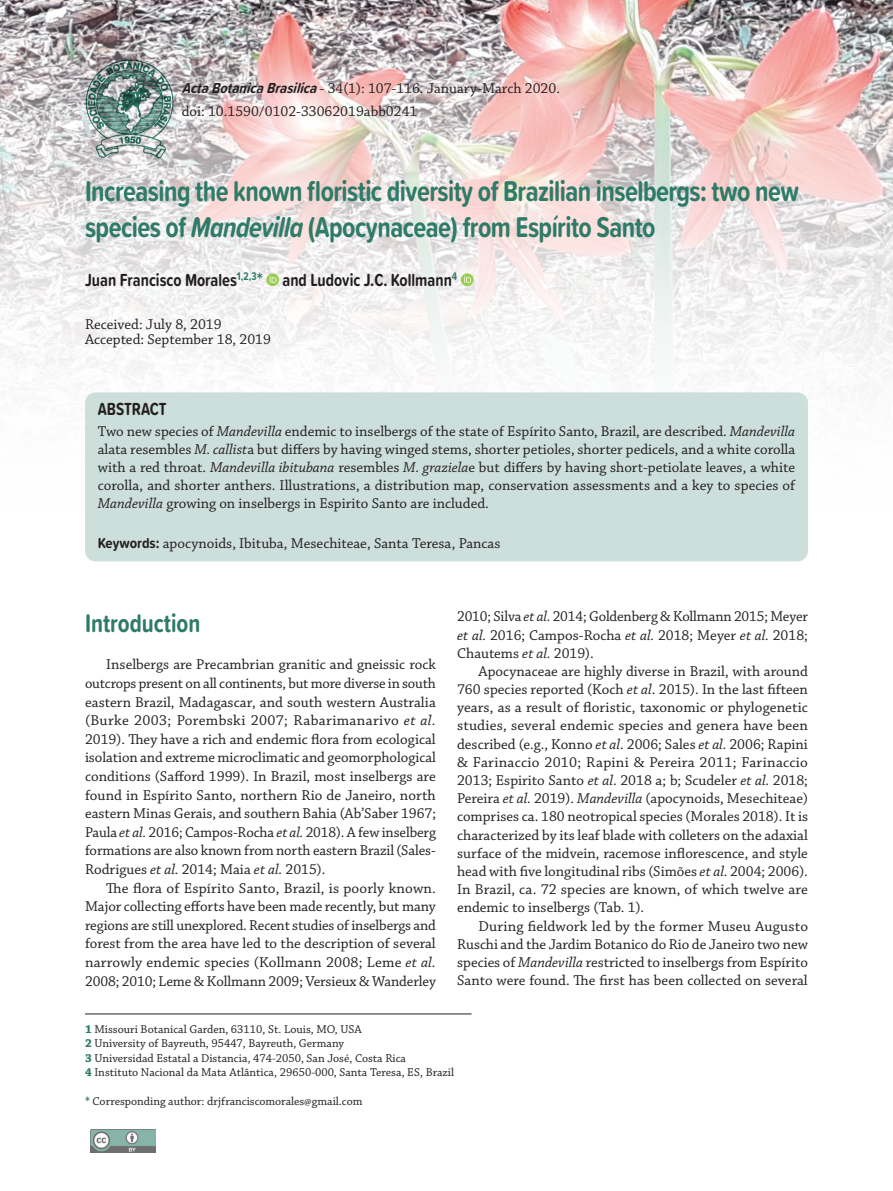
<style>
.page{position:relative;width:893px;height:1191px;background:#fff}
.page>*{position:absolute;margin:0;border:0;box-sizing:border-box;transform-origin:0 0}
.t1{font:700 29.7px/36.2px "Proxima Soft Cond";letter-spacing:-.02em;color:#2f7b67;scale:.91 1}
.t2{font:700 26.4px "Proxima Soft Cond";color:#2f7b67;scale:.91 1}
.t3{font:700 18.15px "Proxima Soft Cond";color:#231f20;scale:.91 1}
.t4{font:15px/18.1px "Chaparral Pro";color:#231f20;text-align:justify}
.t5{font:12px/14.4px "Chaparral Pro";color:#231f20}
.s1{font-family:"Proxima Soft Cond";font-weight:700;font-style:italic}
.s2{font-style:italic}
.s3{font-size:19.8px;color:#2f7b67}
.s4{font-family:"Proxima Soft Cond";font-weight:700}
.s5{font-weight:700;color:#2f7b67}
</style>
<div class="page">
<img style="left:0;top:0;width:893px;height:562px">
<div style="left:85px;top:392px;width:723px;height:169px;background:#cddfdb;border-radius:11px"></div>
<hr style="left:85px;top:1013px;width:387px;height:1px;background:#231f20">
<img style="left:91px;top:1129px;width:65px;height:23px">
<img style="left:82px;top:54px;width:98px;height:111px">
<svg style="left:266px;top:273px;width:13px;height:13px"></svg>
<svg style="left:270px;top:276px;width:7px;height:7px"></svg>
<svg style="left:461px;top:273px;width:13px;height:13px"></svg>
<svg style="left:464px;top:276px;width:7px;height:7px"></svg>
<p class="t4" style="left:182px;top:80px;width:380px"><span class="s1">ActaBotanicaBrasilica</span>- 34(1): 107-116. January-March 2020.</p>
<p class="t4" style="left:182px;top:103px;width:237px">doi: 10.1590/0102-33062019abb0241</p>
<h1 class="t1" style="left:85px;top:171px;width:786px">Increasing the known floristic diversity of Brazilian inselbergs: two new species of <span class="s2">Mandevilla</span> (Apocynaceae) from Espírito Santo</h1>
<p class="t3" style="left:85px;top:266px;width:411px">Juan Francisco Morales<sup>1,2,3</sup><span class="s3">*</span> and Ludovic J.C. Kollmann<sup>4</sup></p>
<p class="t4" style="left:85px;top:317px;width:187px;line-height:15.1px">Received: July 8, 2019<br>Accepted: September 18, 2019</p>
<p class="t3" style="left:98px;top:395px;width:77px">ABSTRACT</p>
<p class="t4" style="left:98px;top:422px;width:699px">Two new species of <span class="s2">Mandevilla</span> endemic to inselbergs of the state of Espírito Santo, Brazil, are described. <span class="s2">Mandevilla </span>alata resembles <span class="s2">M. callist</span>a but differs by having winged stems, shorter petioles, shorter pedicels, and a white corolla with a red throat. <span class="s2">Mandevilla ibitubana</span> resembles <span class="s2">M. graziela</span>e but differs by having short-petiolate leaves, a white corolla, and shorter anthers. Illustrations, a distribution map, conservation assessments and a key to species of <span class="s2">Mandevilla</span> growing on inselbergs in Espirito Santo are included.</p>
<p class="t4" style="left:98px;top:534px;width:404px"><span class="s4">Keywords:</span> apocynoids, Ibituba, Mesechiteae, Santa Teresa, Pancas</p>
<h2 class="t2" style="left:85px;top:603px;width:128px">Introduction</h2>
<p class="t4" style="left:85px;top:656px;width:352px;line-height:18.6px;text-indent:21px">Inselbergs are Precambrian granitic and gneissic rock outcrops present on all continents, but more diverse in south eastern Brazil, Madagascar, and south western Australia (Burke 2003; Porembski 2007; Rabarimanarivo <span class="s2">et al.<br></span>2019). They have a rich and endemic flora from ecological isolation and extreme microclimatic and geomorphological conditions (Safford 1999). In Brazil, most inselbergs are found in Espírito Santo, northern Rio de Janeiro, north eastern Minas Gerais, and southern Bahia (Ab’Saber 1967; Paula <span class="s2">et al.</span> 2016; Campos-Rocha <span class="s2">et al.</span> 2018). A few inselberg formations are also known from north eastern Brazil (Sales-Rodrigues <span class="s2">et al.</span> 2014; Maia <span class="s2">et al.</span> 2015).</p>
<p class="t4" style="left:85px;top:879px;width:352px;line-height:18.6px;text-indent:21px">The flora of Espírito Santo, Brazil, is poorly known.<br>Major collecting efforts have been made recently, but many regions are still unexplored. Recent studies of inselbergs and forest from the area have led to the description of several narrowly endemic species (Kollmann 2008; Leme <span class="s2">et al.<br></span>2008; 2010; Leme &amp; Kollmann 2009; Versieux &amp; Wanderley</p>
<p class="t4" style="left:457px;top:608px;width:352px">2010; Silva <span class="s2">et al.</span> 2014; Goldenberg &amp; Kollmann 2015; Meyer <span class="s2">et al.</span> 2016; Campos-Rocha <span class="s2">et al.</span> 2018; Meyer <span class="s2">et al.</span> 2018; Chautems <span class="s2">et al.</span> 2019).</p>
<p class="t4" style="left:457px;top:662px;width:352px;text-indent:21px">Apocynaceae are highly diverse in Brazil, with around 760 species reported (Koch <span class="s2">et al</span>. 2015). In the last fifteen years, as a result of floristic, taxonomic or phylogenetic studies, several endemic species and genera have been described (e.g., Konno <span class="s2">et al</span>. 2006; Sales <span class="s2">et al.</span> 2006; Rapini &amp; Farinaccio 2010; Rapini &amp; Pereira 2011; Farinaccio 2013; Espirito Santo <span class="s2">et al</span>. 2018 a; b; Scudeler <span class="s2">et al.</span> 2018; Pereira <span class="s2">et al.</span> 2019). <span class="s2">Mandevilla</span> (apocynoids, Mesechiteae) comprises ca. 180 neotropical species (Morales 2018). It is characterized by its leaf blade with colleters on the adaxial surface of the midvein, racemose inflorescence, and style head with five longitudinal ribs (Simões <span class="s2">et al.</span> 2004; 2006).<br>In Brazil, ca. 72 species are known, of which twelve are endemic to inselbergs (Tab. 1).</p>
<p class="t4" style="left:457px;top:917px;width:352px;text-indent:21px">During fieldwork led by the former Museu Augusto Ruschi and the Jardim Botanico do Rio de Janeiro two new species of <span class="s2">Mandevilla</span> restricted to inselbergs from Espírito Santo were found. The first has been collected on several</p>
<p class="t5" style="left:85px;top:1022px;width:370px"><span class="s5">1</span> Missouri Botanical Garden, 63110, St. Louis, MO, USA<br><span class="s5">2</span> University of Bayreuth, 95447, Bayreuth, Germany<br><span class="s5">3</span> Universidad Estatal a Distancia, 474-2050, San José, Costa Rica<br><span class="s5">4</span> Instituto Nacional da Mata Atlântica, 29650-000, Santa Teresa, ES, Brazil</p>
<p class="t5" style="left:85px;top:1094px;width:279px"><span class="s5">*</span> Corresponding author: drjfranciscomorales@gmail.com</p>
</div>
